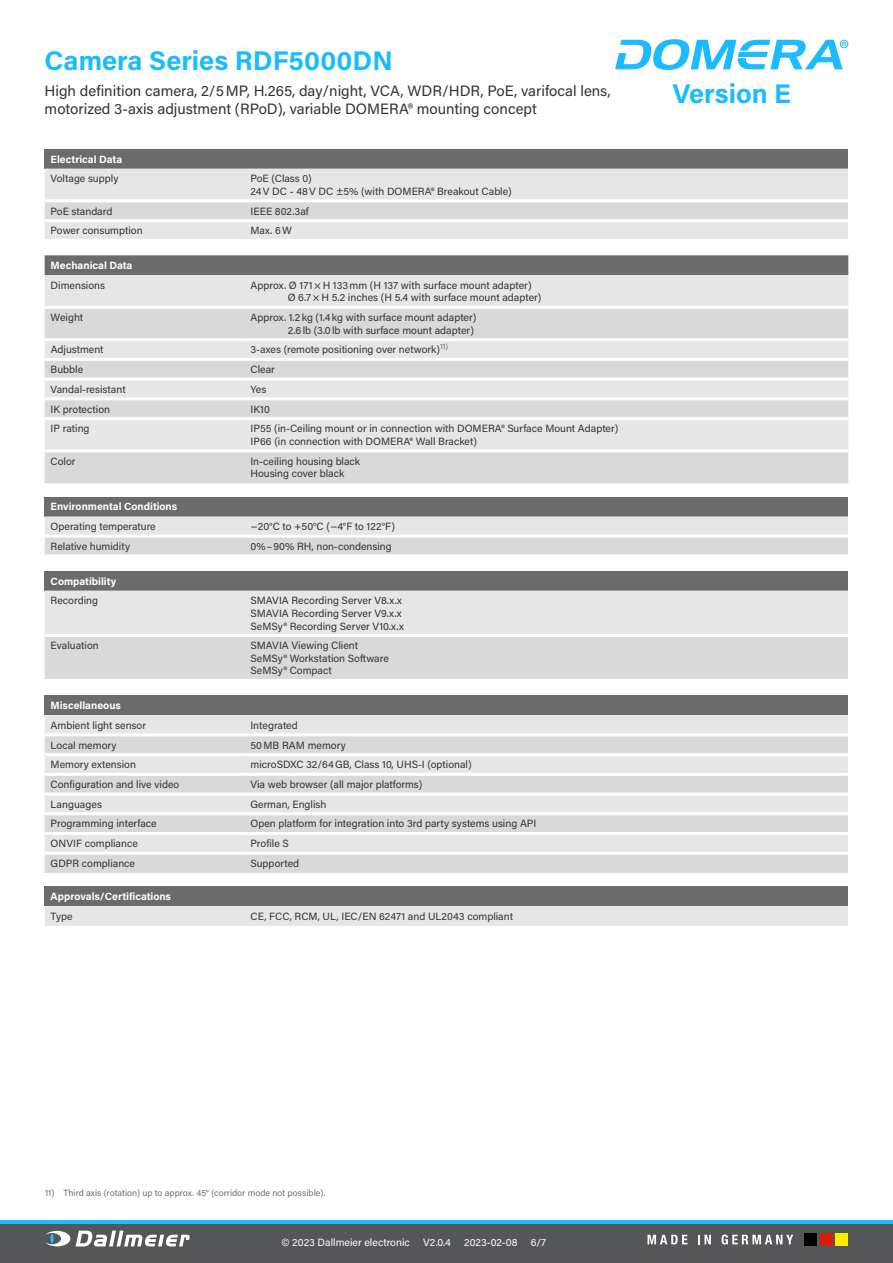
<style>
.page{position:relative;width:893px;height:1263px;background:#fff}
.page>*{position:absolute;margin:0;border:0;box-sizing:border-box;transform-origin:0 0}
.t1{font:700 27px "Acumin Pro";color:#1cbbff}
.t2{font:15px/18px "Acumin Pro";color:#333}
.t3{font:10.5px/12.6px "Acumin Pro";color:#333}
.t4{font:700 10.5px "Acumin Pro";color:#fff}
.t5{font:10.5px "Acumin Pro";color:#fff}
.t6{font:9px "Acumin Pro";color:#6f6f6e}
</style>
<div class="page">
<svg style="left:0;top:1220px;width:893px;height:5px;background:#27a6de"></svg>
<div style="left:0;top:1225px;width:893px;height:38px;background:#55565a"></div>
<svg style="left:76px;top:1230px;width:114px;height:16px"></svg>
<svg style="left:45px;top:1231px;width:25px;height:15px"></svg>
<svg style="left:50px;top:1233px;width:4px;height:11px"></svg>
<div style="left:804px;top:1233px;width:13px;height:13px;background:#000"></div>
<div style="left:820px;top:1233px;width:13px;height:13px;background:#d91e04"></div>
<div style="left:835px;top:1233px;width:13px;height:13px;background:#ffed00"></div>
<svg style="left:647px;top:1235px;width:40px;height:9px"></svg>
<svg style="left:698px;top:1235px;width:13px;height:9px"></svg>
<svg style="left:722px;top:1234px;width:71px;height:10px"></svg>
<svg style="left:615px;top:39px;width:233px;height:31px"></svg>
<div style="left:45px;top:149px;width:803px;height:20px;background:#6b6b6e"></div>
<div style="left:45px;top:169px;width:803px;height:70px;background:#e6e6e6"></div>
<div style="left:45px;top:202px;width:803px;height:17px;background:#d9d9d9"></div>
<hr style="left:45px;top:199px;width:199px;height:3px;background:#fff">
<hr style="left:244px;top:199px;width:604px;height:3px;background:#fff">
<hr style="left:45px;top:219px;width:199px;height:3px;background:#fff">
<hr style="left:244px;top:219px;width:604px;height:3px;background:#fff">
<div style="left:45px;top:255px;width:803px;height:20px;background:#6b6b6e"></div>
<div style="left:45px;top:275px;width:803px;height:31px;background:#e6e6e6"></div>
<svg style="left:45px;top:309px;width:803px;height:174px;background:#dedede"></svg>
<hr style="left:45px;top:338px;width:199px;height:3px;background:#fff">
<hr style="left:244px;top:338px;width:604px;height:3px;background:#fff">
<hr style="left:45px;top:358px;width:199px;height:3px;background:#fff">
<hr style="left:244px;top:358px;width:604px;height:3px;background:#fff">
<hr style="left:45px;top:378px;width:199px;height:3px;background:#fff">
<hr style="left:244px;top:378px;width:604px;height:3px;background:#fff">
<hr style="left:45px;top:397px;width:199px;height:3px;background:#fff">
<hr style="left:244px;top:397px;width:604px;height:3px;background:#fff">
<hr style="left:45px;top:417px;width:199px;height:3px;background:#fff">
<hr style="left:244px;top:417px;width:604px;height:3px;background:#fff">
<hr style="left:45px;top:449px;width:199px;height:3px;background:#fff">
<hr style="left:244px;top:449px;width:604px;height:3px;background:#fff">
<div style="left:45px;top:497px;width:803px;height:19px;background:#6b6b6e"></div>
<svg style="left:45px;top:516px;width:803px;height:38px;background:#dedede"></svg>
<hr style="left:45px;top:535px;width:199px;height:3px;background:#fff">
<hr style="left:244px;top:535px;width:604px;height:3px;background:#fff">
<div style="left:45px;top:571px;width:803px;height:20px;background:#6b6b6e"></div>
<svg style="left:45px;top:591px;width:803px;height:88px;background:#dfdfdf"></svg>
<hr style="left:45px;top:634px;width:199px;height:3px;background:#fff">
<hr style="left:244px;top:634px;width:604px;height:3px;background:#fff">
<div style="left:45px;top:695px;width:803px;height:20px;background:#6b6b6e"></div>
<div style="left:45px;top:715px;width:803px;height:18px;background:#e6e6e6"></div>
<svg style="left:45px;top:736px;width:803px;height:137px;background:#dfdfdf"></svg>
<hr style="left:45px;top:753px;width:199px;height:3px;background:#fff">
<hr style="left:244px;top:753px;width:604px;height:3px;background:#fff">
<hr style="left:45px;top:773px;width:199px;height:3px;background:#fff">
<hr style="left:244px;top:773px;width:604px;height:3px;background:#fff">
<hr style="left:45px;top:792px;width:199px;height:3px;background:#fff">
<hr style="left:244px;top:792px;width:604px;height:3px;background:#fff">
<hr style="left:45px;top:812px;width:199px;height:3px;background:#fff">
<hr style="left:244px;top:812px;width:604px;height:3px;background:#fff">
<hr style="left:45px;top:832px;width:199px;height:3px;background:#fff">
<hr style="left:244px;top:832px;width:604px;height:3px;background:#fff">
<hr style="left:45px;top:852px;width:199px;height:3px;background:#fff">
<hr style="left:244px;top:852px;width:604px;height:3px;background:#fff">
<div style="left:45px;top:886px;width:803px;height:20px;background:#6b6b6e"></div>
<div style="left:45px;top:906px;width:803px;height:20px;background:#e6e6e6"></div>
<h1 class="t1" style="left:45px;top:41px;width:350px">Camera Series RDF5000DN</h1>
<h2 class="t2" style="left:45px;top:81px;width:568px">High definition camera, 2/5MP, H.265, day/night, VCA, WDR/HDR, PoE, varifocal lens, motorized 3-axis adjustment (RPoD), variable DOMERA® mounting concept</h2>
<p class="t4" style="left:51px;top:151px;width:73px">Electrical Data</p>
<p class="t3" style="left:51px;top:172px;width:69px">Voltage supply</p>
<p class="t3" style="left:250px;top:172px;width:263px">PoE (Class 0)<br>24V DC - 48V DC ±5% (with DOMERA® Breakout Cable)</p>
<p class="t3" style="left:51px;top:204px;width:63px">PoE standard</p>
<p class="t3" style="left:250px;top:204px;width:60px">IEEE 802.3af</p>
<p class="t3" style="left:51px;top:224px;width:93px">Power consumption</p>
<p class="t3" style="left:250px;top:224px;width:43px">Max. 6W</p>
<p class="t4" style="left:51px;top:258px;width:83px">Mechanical Data</p>
<p class="t3" style="left:51px;top:278px;width:56px">Dimensions</p>
<p class="t3" style="left:288px;top:278px;width:255px;text-indent:-37px">Approx. Ø 171×H 133mm (H 137 with surface mount adapter)<br>Ø 6.7×H 5.2 inches (H 5.4 with surface mount adapter)</p>
<p class="t3" style="left:51px;top:311px;width:34px">Weight</p>
<p class="t3" style="left:251px;top:311px;width:227px;text-align:right">Approx. 1.2kg (1.4kg with surface mount adapter)<br>2.6lb (3.0lb with surface mount adapter)</p>
<p class="t3" style="left:51px;top:343px;width:54px">Adjustment</p>
<p class="t3" style="left:251px;top:343px;width:199px">3-axes (remote positioning over network)<sup>11)</sup></p>
<p class="t3" style="left:51px;top:363px;width:34px">Bubble</p>
<p class="t3" style="left:250px;top:363px;width:26px">Clear</p>
<p class="t3" style="left:51px;top:382px;width:77px">Vandal-resistant</p>
<p class="t3" style="left:250px;top:382px;width:17px">Yes</p>
<p class="t3" style="left:51px;top:402px;width:61px">IK protection</p>
<p class="t3" style="left:250px;top:402px;width:21px">IK10</p>
<p class="t3" style="left:51px;top:422px;width:40px">IP rating</p>
<p class="t3" style="left:250px;top:422px;width:369px">IP55 (in-Ceiling mount or in connection with DOMERA® Surface Mount Adapter)<br>IP66 (in connection with DOMERA® Wall Bracket)</p>
<p class="t3" style="left:51px;top:454px;width:26px">Color</p>
<p class="t3" style="left:250px;top:454px;width:111px">In-ceiling housing black<br>Housing cover black</p>
<p class="t4" style="left:51px;top:499px;width:128px">Environmental Conditions</p>
<p class="t3" style="left:51px;top:520px;width:107px">Operating temperature</p>
<p class="t3" style="left:250px;top:520px;width:146px">−20°C to +50°C (−4°F to 122°F)</p>
<p class="t3" style="left:51px;top:539px;width:81px">Relative humidity</p>
<p class="t3" style="left:250px;top:539px;width:143px">0%–90% RH, non-condensing</p>
<p class="t4" style="left:51px;top:573px;width:67px">Compatibility</p>
<p class="t3" style="left:51px;top:594px;width:49px">Recording</p>
<p class="t3" style="left:250px;top:594px;width:155px">SMAVIA Recording Server V8.x.x<br>SMAVIA Recording Server V9.x.x<br>SeMSy® Recording Server V10.x.x</p>
<p class="t3" style="left:51px;top:639px;width:50px">Evaluation</p>
<p class="t3" style="left:250px;top:639px;width:140px">SMAVIA Viewing Client<br>SeMSy® Workstation Software<br>SeMSy® Compact</p>
<p class="t4" style="left:51px;top:698px;width:72px">Miscellaneous</p>
<p class="t3" style="left:51px;top:718px;width:97px">Ambient light sensor</p>
<p class="t3" style="left:250px;top:718px;width:49px">Integrated</p>
<p class="t3" style="left:51px;top:738px;width:67px">Local memory</p>
<p class="t3" style="left:250px;top:738px;width:97px">50MB RAM memory</p>
<p class="t3" style="left:51px;top:758px;width:87px">Memory extension</p>
<p class="t3" style="left:250px;top:758px;width:223px">microSDXC 32/64GB, Class 10, UHS-I (optional)</p>
<p class="t3" style="left:51px;top:778px;width:130px">Configuration and live video</p>
<p class="t3" style="left:251px;top:778px;width:173px">Via web browser (all major platforms)</p>
<p class="t3" style="left:51px;top:797px;width:53px">Languages</p>
<p class="t3" style="left:251px;top:797px;width:77px">German, English</p>
<p class="t3" style="left:51px;top:817px;width:108px">Programming interface</p>
<p class="t3" style="left:251px;top:817px;width:287px">Open platform for integration into 3rd party systems using API</p>
<p class="t3" style="left:51px;top:837px;width:89px">ONVIF compliance</p>
<p class="t3" style="left:251px;top:837px;width:40px">Profile S</p>
<p class="t3" style="left:51px;top:856px;width:86px">GDPR compliance</p>
<p class="t3" style="left:251px;top:856px;width:50px">Supported</p>
<p class="t4" style="left:51px;top:889px;width:122px">Approvals/Certifications</p>
<p class="t3" style="left:51px;top:909px;width:24px">Type</p>
<p class="t3" style="left:250px;top:909px;width:264px">CE, FCC, RCM, UL, IEC/EN 62471 and UL2043 compliant</p>
<h1 class="t1" style="left:672px;top:75px;width:120px">Version E</h1>
<p class="t6" style="left:45px;top:1187px;width:282px">11) Third axis (rotation) up to approx. 45° (corridor mode not possible).</p>
<p class="t5" style="left:281px;top:1235px;width:130px">© 2023 Dallmeier electronic</p>
<p class="t5" style="left:423px;top:1235px;width:29px">V2.0.4</p>
<p class="t5" style="left:464px;top:1235px;width:55px">2023-02-08</p>
<p class="t5" style="left:531px;top:1235px;width:17px">6/7</p>
</div>
